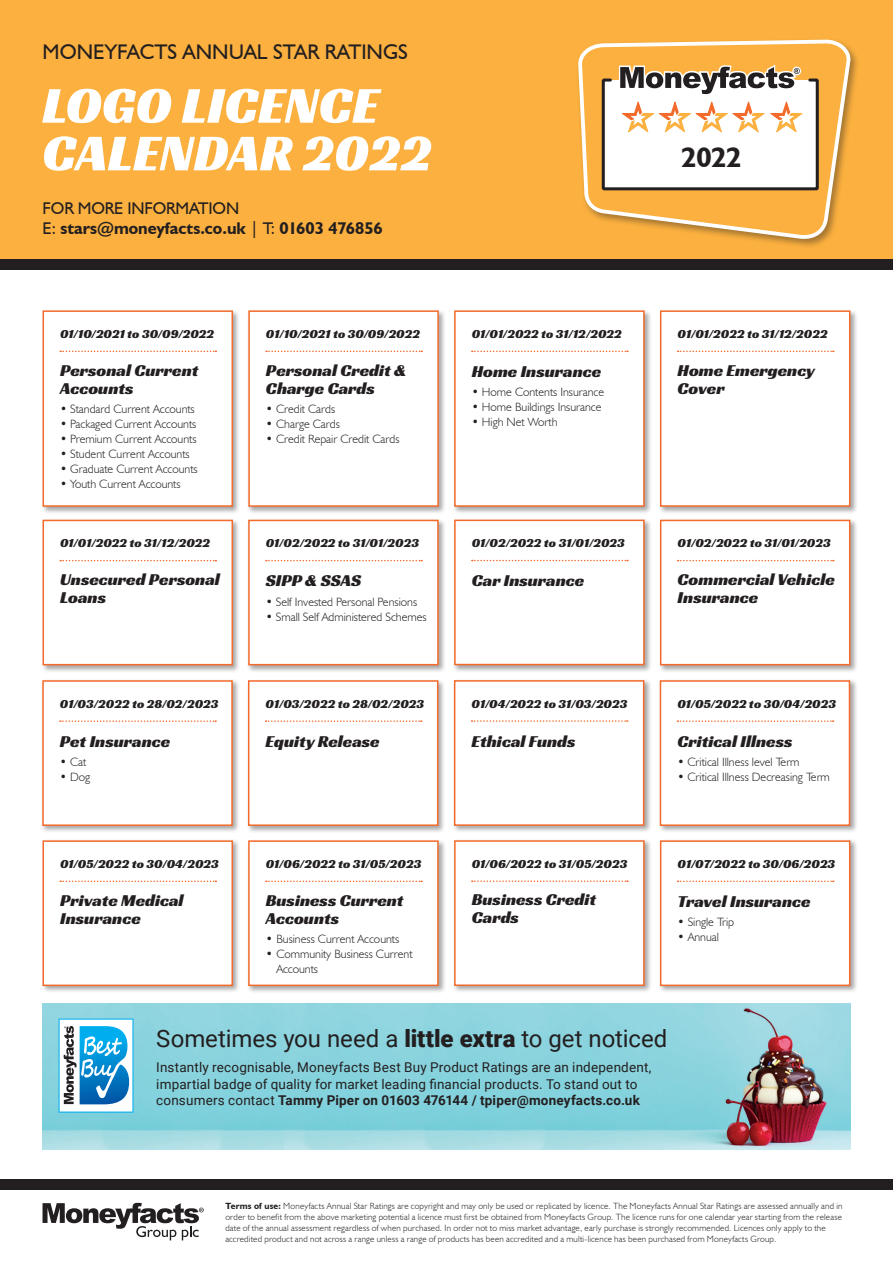
<style>
.page{position:relative;width:893px;height:1263px;background:#fff}
.page>*{position:absolute;margin:0;border:0;box-sizing:border-box;transform-origin:0 0}
.t1{font:52.8px/47.7px "Racing Sans One";color:#fff}
.t2{font:700 27.9px "Humanist 521 BT";color:#231f20}
.t3{font:24px "Roboto";color:#231f20}
.t4{font:21.15px "Humanist 521 BT";color:#231f20}
.t5{font:17.25px/18px "Racing Sans One";color:#231f20}
.t6{font:700 16.95px/20.4px "Humanist 521 BT";color:#231f20}
.t7{font:13.5px/16.5px "Roboto";letter-spacing:.01em;color:#231f20}
.t8{font:12.75px "Racing Sans One";color:#231f20}
.t9{font:300 12px/15px "Humanist 521 BT";color:#231f20}
.t10{font:300 9px/10.8px "Humanist 521 BT";letter-spacing:.02em;color:#231f20}
.s1{font-weight:400}
.s2{font-weight:900}
.s3{font-weight:700}
</style>
<div class="page">
<div style="left:0;top:0;width:893px;height:265px;background:#fbb03f"></div>
<img style="left:43px;top:1004px;width:807px;height:145px">
<div style="left:576px;top:37px;width:284px;height:211px;background:#231f20;opacity:.4"></div>
<svg style="left:579px;top:37px;width:273px;height:201px"></svg>
<svg style="left:600px;top:65px;width:220px;height:127px;background:#e3d7ca"></svg>
<div style="left:0;top:259px;width:893px;height:11px;background:#231f20"></div>
<svg style="left:59px;top:1018px;width:74px;height:94px"></svg>
<svg style="left:43px;top:1203px;width:161px;height:37px"></svg>
<div style="left:41px;top:309px;width:200px;height:205px;background:#231f20;opacity:.4"></div>
<div style="left:43px;top:310px;width:190px;height:197px;background:#fff;border:2px solid #f36a2a"></div>
<svg style="left:60px;top:351px;width:156px;height:1px"></svg>
<div style="left:247px;top:309px;width:199px;height:205px;background:#231f20;opacity:.4"></div>
<div style="left:248px;top:310px;width:191px;height:197px;background:#fff;border:2px solid #f36a2a"></div>
<svg style="left:266px;top:351px;width:156px;height:1px"></svg>
<div style="left:452px;top:309px;width:200px;height:205px;background:#231f20;opacity:.4"></div>
<div style="left:454px;top:310px;width:191px;height:197px;background:#fff;border:2px solid #f36a2a"></div>
<svg style="left:472px;top:351px;width:156px;height:1px"></svg>
<div style="left:658px;top:309px;width:200px;height:205px;background:#231f20;opacity:.4"></div>
<div style="left:660px;top:310px;width:190px;height:197px;background:#fff;border:2px solid #f36a2a"></div>
<svg style="left:678px;top:351px;width:156px;height:1px"></svg>
<div style="left:41px;top:518px;width:200px;height:155px;background:#231f20;opacity:.4"></div>
<div style="left:43px;top:520px;width:190px;height:145px;background:#fff;border:2px solid #f36a2a"></div>
<svg style="left:60px;top:560px;width:156px;height:1px"></svg>
<div style="left:246px;top:518px;width:200px;height:155px;background:#231f20;opacity:.4"></div>
<div style="left:248px;top:520px;width:191px;height:145px;background:#fff;border:2px solid #f36a2a"></div>
<svg style="left:266px;top:560px;width:156px;height:1px"></svg>
<div style="left:452px;top:518px;width:200px;height:155px;background:#231f20;opacity:.4"></div>
<div style="left:454px;top:520px;width:191px;height:145px;background:#fff;border:2px solid #f36a2a"></div>
<svg style="left:472px;top:560px;width:156px;height:1px"></svg>
<div style="left:658px;top:518px;width:200px;height:155px;background:#231f20;opacity:.4"></div>
<div style="left:660px;top:520px;width:190px;height:145px;background:#fff;border:2px solid #f36a2a"></div>
<svg style="left:678px;top:560px;width:156px;height:1px"></svg>
<div style="left:41px;top:678px;width:199px;height:155px;background:#231f20;opacity:.4"></div>
<div style="left:42px;top:680px;width:191px;height:146px;background:#fff;border:2px solid #f36a2a"></div>
<svg style="left:60px;top:720px;width:156px;height:2px"></svg>
<div style="left:246px;top:678px;width:200px;height:155px;background:#231f20;opacity:.4"></div>
<div style="left:248px;top:680px;width:190px;height:146px;background:#fff;border:2px solid #f36a2a"></div>
<svg style="left:266px;top:720px;width:156px;height:2px"></svg>
<div style="left:452px;top:678px;width:200px;height:155px;background:#231f20;opacity:.4"></div>
<div style="left:454px;top:680px;width:190px;height:146px;background:#fff;border:2px solid #f36a2a"></div>
<svg style="left:472px;top:720px;width:156px;height:2px"></svg>
<div style="left:658px;top:678px;width:200px;height:155px;background:#231f20;opacity:.4"></div>
<div style="left:660px;top:680px;width:190px;height:146px;background:#fff;border:2px solid #f36a2a"></div>
<svg style="left:677px;top:720px;width:157px;height:2px"></svg>
<div style="left:41px;top:839px;width:200px;height:155px;background:#231f20;opacity:.4"></div>
<div style="left:42px;top:840px;width:191px;height:146px;background:#fff;border:2px solid #f36a2a"></div>
<svg style="left:60px;top:880px;width:156px;height:2px"></svg>
<div style="left:247px;top:839px;width:199px;height:155px;background:#231f20;opacity:.4"></div>
<div style="left:248px;top:840px;width:191px;height:146px;background:#fff;border:2px solid #f36a2a"></div>
<svg style="left:266px;top:880px;width:156px;height:2px"></svg>
<div style="left:452px;top:838px;width:200px;height:155px;background:#231f20;opacity:.4"></div>
<div style="left:454px;top:840px;width:191px;height:146px;background:#fff;border:2px solid #f36a2a"></div>
<svg style="left:472px;top:880px;width:156px;height:2px"></svg>
<div style="left:658px;top:839px;width:200px;height:155px;background:#231f20;opacity:.4"></div>
<div style="left:660px;top:840px;width:190px;height:146px;background:#fff;border:2px solid #f36a2a"></div>
<svg style="left:678px;top:880px;width:156px;height:2px"></svg>
<div style="left:0;top:1179px;width:893px;height:10px;background:#231f20"></div>
<h3 class="t4" style="left:43px;top:38px;width:367px">MONEYFACTS ANNUAL STAR RATINGS</h3>
<h1 class="t1" style="left:42px;top:81px;width:391px">LOGO LICENCE<br>CALENDAR 2022</h1>
<h3 class="t6" style="left:43px;top:197px;width:342px"><span class="s1">FOR MORE INFORMATION<br>E:</span> stars@moneyfacts.co.uk <span class="s1">| T:</span> 01603 476856</h3>
<h2 class="t2" style="left:681px;top:140px;width:62px">2022</h2>
<h3 class="t8" style="left:60px;top:325px;width:155px">01/10/2021 to 30/09/2022</h3>
<h3 class="t5" style="left:60px;top:361px;width:140px">Personal Current<br>Accounts</h3>
<h3 class="t9" style="left:60px;top:401px;width:136px">• Standard Current Accounts</h3>
<h3 class="t9" style="left:60px;top:416px;width:138px">• Packaged Current Accounts</h3>
<h3 class="t9" style="left:60px;top:431px;width:138px">• Premium Current Accounts</h3>
<h3 class="t9" style="left:60px;top:446px;width:131px">• Student Current Accounts</h3>
<h3 class="t9" style="left:60px;top:461px;width:139px">• Graduate Current Accounts</h3>
<h3 class="t9" style="left:60px;top:476px;width:122px">• Youth Current Accounts</h3>
<h3 class="t8" style="left:60px;top:535px;width:151px">01/01/2022 to 31/12/2022</h3>
<h3 class="t5" style="left:60px;top:570px;width:161px">Unsecured Personal<br>Loans</h3>
<h3 class="t8" style="left:266px;top:325px;width:155px">01/10/2021 to 30/09/2022</h3>
<h3 class="t5" style="left:266px;top:361px;width:142px">Personal Credit &amp;<br>Charge Cards</h3>
<h3 class="t9" style="left:266px;top:401px;width:71px">• Credit Cards</h3>
<h3 class="t9" style="left:266px;top:416px;width:75px">• Charge Cards</h3>
<h3 class="t9" style="left:266px;top:431px;width:135px">• Credit Repair Credit Cards</h3>
<h3 class="t8" style="left:266px;top:535px;width:155px">01/02/2022 to 31/01/2023</h3>
<h3 class="t5" style="left:266px;top:571px;width:97px">SIPP &amp; SSAS</h3>
<h3 class="t9" style="left:266px;top:594px;width:153px">• Self Invested Personal Pensions</h3>
<h3 class="t9" style="left:266px;top:609px;width:162px">• Small Self Administered Schemes</h3>
<h3 class="t8" style="left:472px;top:325px;width:151px">01/01/2022 to 31/12/2022</h3>
<h3 class="t5" style="left:472px;top:362px;width:131px">Home Insurance</h3>
<h3 class="t9" style="left:472px;top:385px;width:134px">• Home Contents Insurance</h3>
<h3 class="t9" style="left:472px;top:400px;width:131px">• Home Buildings Insurance</h3>
<h3 class="t9" style="left:472px;top:415px;width:87px">• High Net Worth</h3>
<h3 class="t8" style="left:472px;top:535px;width:155px">01/02/2022 to 31/01/2023</h3>
<h3 class="t5" style="left:472px;top:571px;width:114px">Car Insurance</h3>
<h3 class="t8" style="left:678px;top:325px;width:151px">01/01/2022 to 31/12/2022</h3>
<h3 class="t5" style="left:678px;top:361px;width:139px">Home Emergency<br>Cover</h3>
<h3 class="t8" style="left:678px;top:535px;width:155px">01/02/2022 to 31/01/2023</h3>
<h3 class="t5" style="left:678px;top:570px;width:159px">Commercial Vehicle<br>Insurance</h3>
<h3 class="t8" style="left:60px;top:695px;width:160px">01/03/2022 to 28/02/2023</h3>
<h3 class="t5" style="left:60px;top:732px;width:112px">Pet Insurance</h3>
<h3 class="t9" style="left:60px;top:754px;width:28px">• Cat</h3>
<h3 class="t9" style="left:60px;top:769px;width:32px">• Dog</h3>
<h3 class="t8" style="left:266px;top:695px;width:160px">01/03/2022 to 28/02/2023</h3>
<h3 class="t5" style="left:266px;top:732px;width:116px">Equity Release</h3>
<h3 class="t8" style="left:472px;top:695px;width:157px">01/04/2022 to 31/03/2023</h3>
<h3 class="t5" style="left:472px;top:732px;width:106px">Ethical Funds</h3>
<h3 class="t8" style="left:677px;top:695px;width:160px">01/05/2022 to 30/04/2023</h3>
<h3 class="t5" style="left:677px;top:732px;width:117px">Critical Illness</h3>
<h3 class="t9" style="left:677px;top:754px;width:124px">• Critical Illness level Term</h3>
<h3 class="t9" style="left:677px;top:769px;width:154px">• Critical Illness Decreasing Term</h3>
<h3 class="t8" style="left:60px;top:855px;width:160px">01/05/2022 to 30/04/2023</h3>
<h3 class="t5" style="left:60px;top:890px;width:125px">Private Medical<br>Insurance</h3>
<h3 class="t8" style="left:266px;top:855px;width:157px">01/06/2022 to 31/05/2023</h3>
<h3 class="t5" style="left:266px;top:890px;width:139px">Business Current<br>Accounts</h3>
<h3 class="t9" style="left:266px;top:931px;width:135px">• Business Current Accounts</h3>
<h3 class="t9" style="left:276px;top:946px;width:138px;text-indent:-10px">• Community Business Current<br>Accounts</h3>
<h3 class="t8" style="left:472px;top:855px;width:157px">01/06/2022 to 31/05/2023</h3>
<h3 class="t5" style="left:472px;top:890px;width:126px">Business Credit<br>Cards</h3>
<h3 class="t8" style="left:678px;top:855px;width:159px">01/07/2022 to 30/06/2023</h3>
<h3 class="t5" style="left:678px;top:892px;width:135px">Travel Insurance</h3>
<h3 class="t9" style="left:678px;top:914px;width:58px">• Single Trip</h3>
<h3 class="t9" style="left:678px;top:929px;width:43px">• Annual</h3>
<h3 class="t3" style="left:156px;top:1021px;width:513px">Sometimes you need a <span class="s2">little extra</span> to get noticed</h3>
<p class="t7" style="left:156px;top:1059px;width:497px">Instantly recognisable, Moneyfacts Best Buy Product Ratings are an independent, impartial badge of quality for market leading financial products. To stand out to consumers contact <span class="s3">Tammy Piper on 01603 476144 / tpiper@moneyfacts.co.uk</span></p>
<p class="t10" style="left:225px;top:1200px;width:619px"><span class="s3">Terms of use:</span> Moneyfacts Annual Star Ratings are copyright and may only be used or replicated by licence. The Moneyfacts Annual Star Ratings are assessed annually and in order to benefit from the above marketing potential a licence must first be obtained from Moneyfacts Group. The licence runs for one calendar year starting from the release date of the annual assessment regardless of when purchased. In order not to miss market advantage, early purchase is strongly recommended. Licences only apply to the accredited product and not across a range unless a range of products has been accredited and a multi-licence has been purchased from Moneyfacts Group.</p>
</div>
